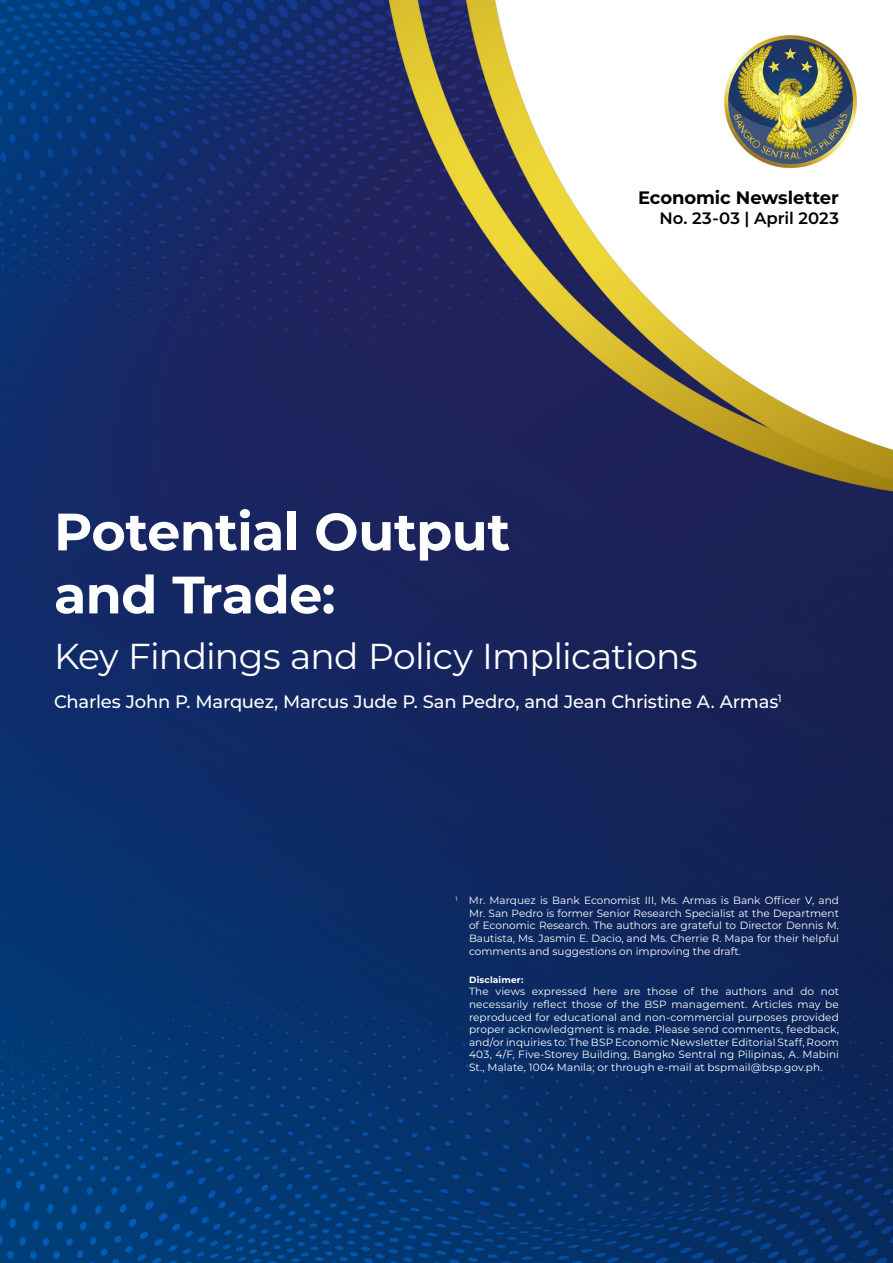
<style>
.page{position:relative;width:893px;height:1263px;background:#fff}
.page>*{position:absolute;margin:0;border:0;box-sizing:border-box;transform-origin:0 0}
.t1{font:700 52.5px "Montserrat";letter-spacing:-.015em;color:#fff}
.t2{font:36px "Montserrat";letter-spacing:-.02em;color:#fff}
.t3{font:500 18px "Montserrat";letter-spacing:-.015em;color:#fff}
.t4{font:700 18px "Montserrat";letter-spacing:-.005em;color:#000}
.t5{font:600 16.5px "Montserrat";color:#000}
.t6{font:10.5px/12.6px "Montserrat";color:#fff;text-align:justify}
.t7{font:700 9px "Montserrat";letter-spacing:.02em;color:#fff}
</style>
<div class="page">
<img style="left:0;top:0;width:893px;height:1263px">
<p class="t1" style="left:54px;top:494px;width:458px">Potential Output</p>
<p class="t1" style="left:54px;top:557px;width:283px">and Trade:</p>
<p class="t4" style="left:638px;top:185px;width:202px">Economic Newsletter</p>
<p class="t5" style="left:660px;top:207px;width:181px">No. 23-03 | April 2023</p>
<p class="t2" style="left:54px;top:631px;width:645px">Key Findings and Policy Implications</p>
<p class="t3" style="left:54px;top:689px;width:729px">Charles John P. Marquez, Marcus Jude P. San Pedro, and Jean Christine A. Armas<sup>1</sup></p>
<p class="t6" style="left:469px;top:894px;width:371px;text-indent:-14px"><sup>1</sup> Mr. Marquez is Bank Economist III, Ms. Armas is Bank Officer V, and Mr. San Pedro is former Senior Research Specialist at the Department of Economic Research. The authors are grateful to Director Dennis M.<br>Bautista, Ms. Jasmin E. Dacio, and Ms. Cherrie R. Mapa for their helpful comments and suggestions on improving the draft.</p>
<p class="t7" style="left:469px;top:973px;width:56px">Disclaimer:</p>
<p class="t6" style="left:469px;top:985px;width:371px">The views expressed here are those of the authors and do not necessarily reflect those of the BSP management. Articles may be reproduced for educational and non-commercial purposes provided proper acknowledgment is made. Please send comments, feedback, and/or inquiries to: The BSP Economic Newsletter Editorial Staff, Room 403, 4/F, Five-Storey Building, Bangko Sentral ng Pilipinas, A. Mabini St., Malate, 1004 Manila; or through e-mail at bspmail@bsp.gov.ph.</p>
</div>
